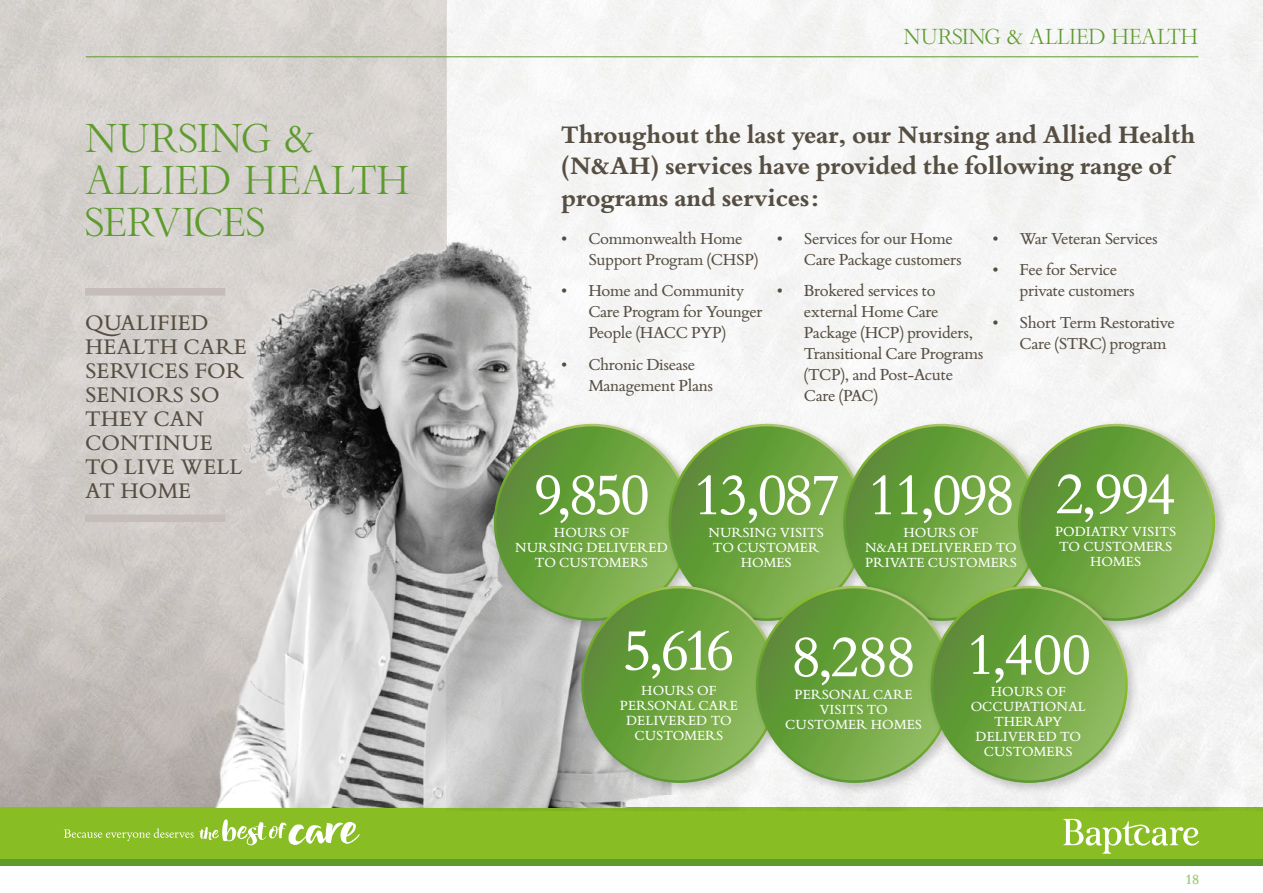
<style>
.page{position:relative;width:1263px;height:893px;background:#fff}
.page>*{position:absolute;margin:0;border:0;box-sizing:border-box;transform-origin:0 0}
.t1{font:63px "Bembo Book MT Std";letter-spacing:-.06em;color:#fff}
.t2{font:39px/42px "Bembo Titling MT Std";color:#5d9b2d}
.t3{font:700 27px/31.5px "Bembo Book MT Std";color:#564e42}
.t4{font:24px/24px "Bembo Book MT Std";letter-spacing:.005em;color:#564e42}
.t5{font:21px "Bembo Titling MT Std";color:#5d9b2d}
.t6{font:18px/21px "Bembo Book MT Std";letter-spacing:-.02em;color:#564e42}
.t7{font:15px/15px "Bembo Book MT Std";color:#fff;text-align:center}
.t8{font:15px "Bembo Book MT Std";color:#a7ce80}
</style>
<div class="page">
<img style="left:0;top:0;width:446px;height:808px">
<div style="left:0;top:808px;width:1263px;height:51px;background:#89bd24"></div>
<svg style="left:1063px;top:819px;width:136px;height:35px"></svg>
<div style="left:0;top:859px;width:1263px;height:6px;background:#5d9b2d"></div>
<svg style="left:113px;top:706px;width:6px;height:48px"></svg>
<svg style="left:172px;top:705px;width:13px;height:51px"></svg>
<svg style="left:64px;top:819px;width:296px;height:26px"></svg>
<img style="left:187px;top:221px;width:259px;height:587px">
<img style="left:446px;top:0;width:817px;height:810px">
<div style="left:85px;top:288px;width:140px;height:8px;background:#c4bdba"></div>
<div style="left:85px;top:515px;width:140px;height:7px;background:#c4bdba"></div>
<div style="left:490px;top:420px;width:213px;height:213px;background:#000;opacity:.2"></div>
<div style="left:1014px;top:420px;width:213px;height:213px;background:#f3f3f3"></div>
<svg style="left:481px;top:410px;width:747px;height:1px"></svg>
<div style="left:926px;top:582px;width:214px;height:213px;background:#f3f3f3"></div>
<svg style="left:494px;top:424px;width:728px;height:366px"></svg>
<hr style="left:86px;top:57px;width:1112px;height:1px;background:#5d9b2d">
<h2 class="t2" style="left:85px;top:117px;width:326px">NURSING &amp;<br>ALLIED HEALTH<br>SERVIC ES</h2>
<h3 class="t4" style="left:85px;top:309px;width:163px">QUALIFIED<br>HEALTH CARE<br>SERVICES FOR<br>SENIORS SO<br>THEY CAN<br>CONTINUE<br>TO LIVE WELL<br>AT HOME</h3>
<p class="t5" style="left:903px;top:24px;width:16px">NURS</p>
<p class="t5" style="left:962px;top:24px;width:17px">ING</p>
<p class="t5" style="left:1007px;top:24px;width:37px">&amp; ALL</p>
<p class="t5" style="left:1069px;top:24px;width:14px">IED</p>
<p class="t5" style="left:1111px;top:24px;width:16px">HEALTH</p>
<h3 class="t3" style="left:561px;top:117px;width:635px">Throughout the last year, our Nursing and Allied Health (N&amp;AH) services have provided the following range of programs and services:</h3>
<p class="t6" style="left:588px;top:227px;width:172px;text-indent:-27px">• Commonwealth Home<br>Support Program (CHSP)</p>
<p class="t6" style="left:588px;top:279px;width:176px;text-indent:-27px">• Home and Community<br>Care Program for Younger<br>People (HACC PYP)</p>
<p class="t6" style="left:588px;top:353px;width:126px;text-indent:-27px">• Chronic Disease<br>Management Plans</p>
<p class="t6" style="left:804px;top:227px;width:159px;text-indent:-27px">• Services for our Home<br>Care Package customers</p>
<p class="t6" style="left:804px;top:279px;width:181px;text-indent:-27px">• Brokered services to external Home Care<br>Package (HCP) providers,<br>Transitional Care Programs (TCP), and Post-Acute<br>Care (PAC)</p>
<p class="t6" style="left:992px;top:227px;width:167px">• War Veteran Services</p>
<p class="t6" style="left:1019px;top:258px;width:117px;text-indent:-27px">• Fee for Service private customers</p>
<p class="t6" style="left:1019px;top:311px;width:157px;text-indent:-27px">• Short Term Restorative<br>Care (STRC) program</p>
<h1 class="t1" style="left:533px;top:453px;width:119px">9,850</h1>
<p class="t7" style="left:554px;top:524px;width:77px">HOURS OF</p>
<p class="t7" style="left:515px;top:539px;width:6px">nursing</p>
<p class="t7" style="left:587px;top:539px;width:83px">DELIVERED</p>
<p class="t7" style="left:535px;top:554px;width:46px">TO Customers</p>
<h1 class="t1" style="left:692px;top:453px;width:324px">13,087 11,098</h1>
<p class="t7" style="left:708px;top:524px;width:117px">NURSING VISITS<br>TO CUSTOMER<br>HOMEs</p>
<p class="t7" style="left:865px;top:524px;width:153px;text-align:left;text-indent:38px">HOURS OF<br>N&amp;AH DELIVERED TO<br>PRIVATE Customers</p>
<h1 class="t1" style="left:1055px;top:452px;width:123px">2,994</h1>
<p class="t7" style="left:1055px;top:523px;width:15px">Podiatry</p>
<p class="t7" style="left:1132px;top:523px;width:46px">VISITS</p>
<p class="t7" style="left:1059px;top:538px;width:112px">TO CUSTOMERs</p>
<p class="t7" style="left:1090px;top:553px;width:50px">HOMEs</p>
<h1 class="t1" style="left:622px;top:609px;width:114px">5,616</h1>
<p class="t7" style="left:641px;top:682px;width:77px">HOURS OF</p>
<p class="t7" style="left:620px;top:697px;width:5px">personal</p>
<p class="t7" style="left:698px;top:697px;width:21px">Care</p>
<p class="t7" style="left:626px;top:712px;width:107px">DELIVERED TO</p>
<p class="t7" style="left:634px;top:727px;width:21px">Customers</p>
<h1 class="t1" style="left:791px;top:615px;width:126px">8,288</h1>
<p class="t7" style="left:785px;top:686px;width:136px">PERSONAL CARE<br>VISITS TO<br>CUSTOMER HOMEs</p>
<h1 class="t1" style="left:965px;top:613px;width:128px">1,400</h1>
<p class="t7" style="left:991px;top:684px;width:23px">Hours</p>
<p class="t7" style="left:1046px;top:684px;width:11px">of</p>
<p class="t7" style="left:971px;top:699px;width:22px">Occupational</p>
<p class="t7" style="left:994px;top:714px;width:10px">therapy</p>
<p class="t7" style="left:975px;top:729px;width:10px">delivered</p>
<p class="t7" style="left:1060px;top:729px;width:11px">to</p>
<p class="t7" style="left:984px;top:744px;width:6px">customers</p>
<p class="t8" style="left:1185px;top:869px;width:16px">18</p>
</div>
